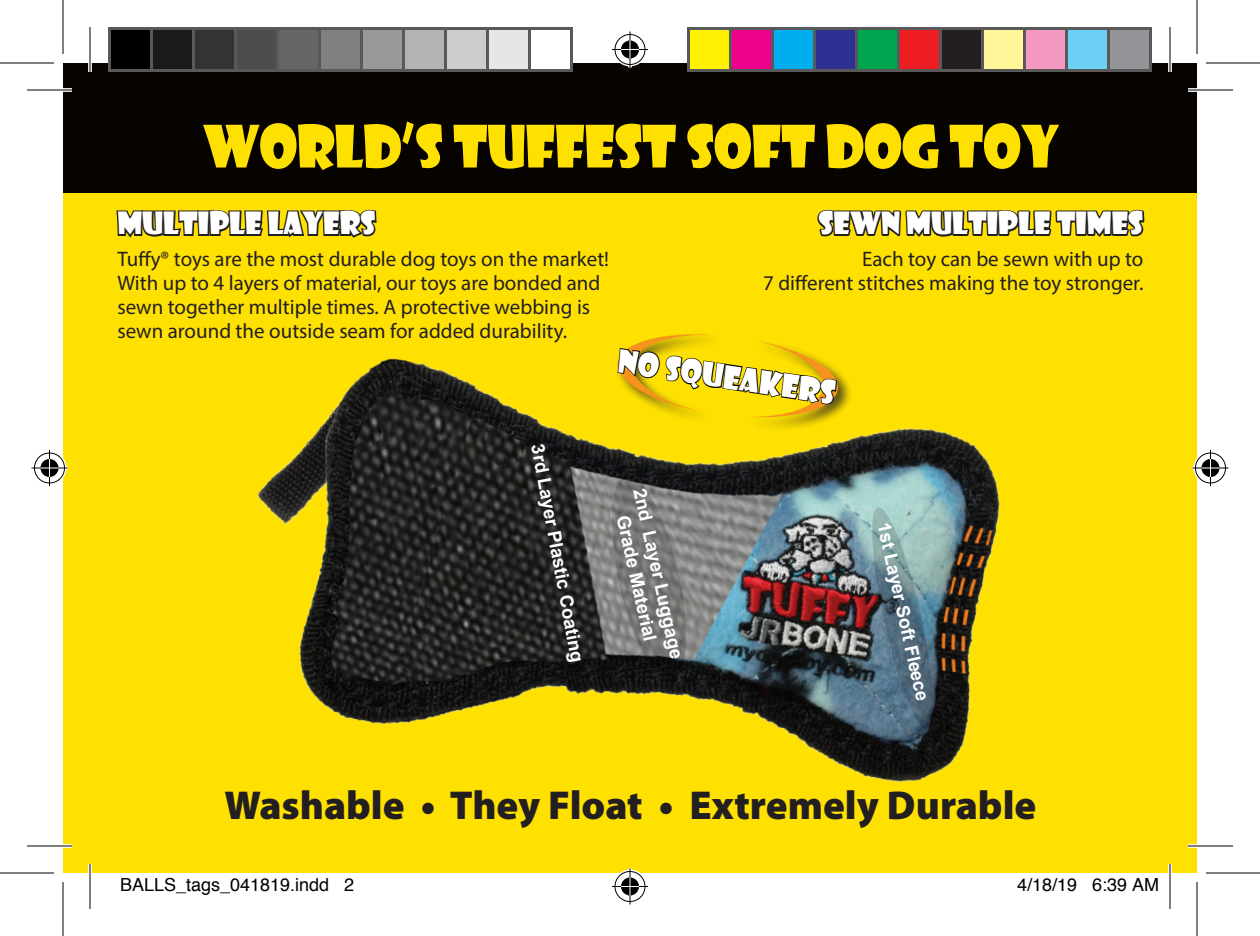
<style>
.page{position:relative;width:1260px;height:936px;background:#fff}
.page>*{position:absolute;margin:0;border:0;box-sizing:border-box;transform-origin:0 0}
.t1{font:57px "Showcard Gothic";letter-spacing:-.01em;color:#ffe101}
.t2{font:900 40.5px "Myriad Pro";color:#231f20}
.t3{font:30.9px "Showcard Gothic";color:#fff}
.t4{font:30px "Showcard Gothic";color:#fff}
.t5{font:21px/24px "Myriad Pro";color:#231f20}
.t6{font:700 18.3px/22.2px "Arial";color:#fff;text-align:center}
.t7{font:18px "Helvetica";color:#000}
</style>
<div class="page">
<div style="left:63px;top:97px;width:1134px;height:776px;background:#ffe101"></div>
<div style="left:63px;top:63px;width:1134px;height:130px;background:#070301"></div>
<img style="left:257px;top:358px;width:743px;height:425px">
<svg style="left:868px;top:505px;width:69px;height:226px;background:#688590"></svg>
<svg style="left:607px;top:472px;width:84px;height:214px;background:#696867"></svg>
<svg style="left:116px;top:209px;width:262px;height:185px"></svg>
<div style="left:615px;top:331px;width:237px;height:101px;background:#231f20;opacity:.75"></div>
<svg style="left:63px;top:88px;width:9px;height:4px"></svg>
<svg style="left:1188px;top:88px;width:9px;height:4px"></svg>
<svg style="left:63px;top:844px;width:9px;height:4px"></svg>
<svg style="left:1188px;top:844px;width:9px;height:4px"></svg>
<svg style="left:88px;top:63px;width:4px;height:9px"></svg>
<svg style="left:88px;top:864px;width:4px;height:9px"></svg>
<svg style="left:1168px;top:63px;width:4px;height:9px"></svg>
<svg style="left:1168px;top:864px;width:4px;height:9px"></svg>
<hr style="left:27px;top:89px;width:45px;height:2px;background:#000">
<hr style="left:1188px;top:89px;width:45px;height:2px;background:#000">
<hr style="left:27px;top:845px;width:45px;height:2px;background:#000">
<hr style="left:1188px;top:845px;width:45px;height:2px;background:#000">
<hr style="left:89px;top:27px;width:2px;height:45px;background:#000">
<hr style="left:89px;top:864px;width:2px;height:45px;background:#000">
<hr style="left:1169px;top:27px;width:2px;height:45px;background:#000">
<hr style="left:1169px;top:864px;width:2px;height:45px;background:#000">
<hr style="left:0;top:62px;width:54px;height:2px;background:#000">
<hr style="left:1206px;top:62px;width:54px;height:2px;background:#000">
<hr style="left:0;top:872px;width:54px;height:2px;background:#000">
<hr style="left:1206px;top:872px;width:54px;height:2px;background:#000">
<hr style="left:62px;top:0;width:2px;height:54px;background:#000">
<hr style="left:62px;top:882px;width:2px;height:54px;background:#000">
<hr style="left:1196px;top:0;width:2px;height:54px;background:#000">
<hr style="left:1196px;top:882px;width:2px;height:54px;background:#000">
<div style="left:613px;top:33px;width:34px;height:33px;border:4px solid #fff;border-radius:50%"></div>
<hr style="left:612px;top:48px;width:36px;height:3px;background:#fff">
<hr style="left:628px;top:32px;width:4px;height:36px;background:#fff">
<div style="left:619px;top:39px;width:22px;height:21px;border:4px solid #fff;border-radius:50%"></div>
<div style="left:615px;top:34px;width:30px;height:31px;border:1px solid #000;border-radius:50%"></div>
<hr style="left:612px;top:49px;width:36px;height:1px;background:#000">
<hr style="left:629px;top:32px;width:2px;height:36px;background:#000">
<svg style="left:615px;top:40px;width:530px;height:380px"></svg>
<div style="left:613px;top:870px;width:34px;height:33px;border:4px solid #fff;border-radius:50%"></div>
<hr style="left:612px;top:885px;width:36px;height:3px;background:#fff">
<svg style="left:628px;top:868px;width:4px;height:35px"></svg>
<div style="left:619px;top:876px;width:22px;height:21px;border:4px solid #fff;border-radius:50%"></div>
<div style="left:615px;top:871px;width:30px;height:31px;border:1px solid #000;border-radius:50%"></div>
<hr style="left:612px;top:886px;width:36px;height:1px;background:#000">
<hr style="left:629px;top:868px;width:2px;height:36px;background:#000">
<svg style="left:621px;top:878px;width:18px;height:18px"></svg>
<div style="left:33px;top:451px;width:33px;height:34px;border:4px solid #fff;border-radius:50%"></div>
<svg style="left:33px;top:466px;width:35px;height:4px"></svg>
<hr style="left:48px;top:450px;width:3px;height:36px;background:#fff">
<div style="left:39px;top:457px;width:21px;height:22px;border:4px solid #fff;border-radius:50%"></div>
<div style="left:34px;top:453px;width:31px;height:30px;border:1px solid #000;border-radius:50%"></div>
<hr style="left:32px;top:467px;width:36px;height:2px;background:#000">
<hr style="left:49px;top:450px;width:1px;height:36px;background:#000">
<svg style="left:40px;top:459px;width:18px;height:18px"></svg>
<div style="left:1194px;top:451px;width:33px;height:34px;border:4px solid #fff;border-radius:50%"></div>
<svg style="left:1192px;top:466px;width:35px;height:4px"></svg>
<hr style="left:1209px;top:450px;width:3px;height:36px;background:#fff">
<div style="left:1200px;top:457px;width:21px;height:22px;border:4px solid #fff;border-radius:50%"></div>
<div style="left:1195px;top:453px;width:31px;height:30px;border:1px solid #000;border-radius:50%"></div>
<hr style="left:1192px;top:467px;width:36px;height:2px;background:#000">
<hr style="left:1210px;top:450px;width:1px;height:36px;background:#000">
<svg style="left:1202px;top:459px;width:18px;height:18px"></svg>
<div style="left:110px;top:28px;width:42px;height:42px;background:#000"></div>
<div style="left:108px;top:27px;width:45px;height:45px;border:3px solid #595959"></div>
<div style="left:152px;top:28px;width:42px;height:42px;background:#1a1a1a"></div>
<div style="left:150px;top:27px;width:45px;height:45px;border:3px solid #595959"></div>
<div style="left:194px;top:28px;width:42px;height:42px;background:#333"></div>
<div style="left:192px;top:27px;width:45px;height:45px;border:3px solid #595959"></div>
<div style="left:236px;top:28px;width:42px;height:42px;background:#4d4d4d"></div>
<div style="left:234px;top:27px;width:45px;height:45px;border:3px solid #595959"></div>
<div style="left:278px;top:28px;width:42px;height:42px;background:#666"></div>
<div style="left:276px;top:27px;width:45px;height:45px;border:3px solid #595959"></div>
<div style="left:320px;top:28px;width:42px;height:42px;background:#808080"></div>
<div style="left:318px;top:27px;width:45px;height:45px;border:3px solid #595959"></div>
<div style="left:362px;top:28px;width:42px;height:42px;background:#999"></div>
<div style="left:360px;top:27px;width:45px;height:45px;border:3px solid #595959"></div>
<div style="left:404px;top:28px;width:42px;height:42px;background:#b3b3b3"></div>
<div style="left:402px;top:27px;width:45px;height:45px;border:3px solid #595959"></div>
<div style="left:446px;top:28px;width:42px;height:42px;background:#ccc"></div>
<div style="left:444px;top:27px;width:45px;height:45px;border:3px solid #595959"></div>
<div style="left:488px;top:28px;width:42px;height:42px;background:#e6e6e6"></div>
<div style="left:486px;top:27px;width:45px;height:45px;border:3px solid #595959"></div>
<div style="left:530px;top:28px;width:42px;height:42px;background:#fff"></div>
<div style="left:528px;top:27px;width:45px;height:45px;border:3px solid #595959"></div>
<div style="left:688px;top:28px;width:42px;height:42px;background:#fff101"></div>
<div style="left:687px;top:27px;width:45px;height:45px;border:3px solid #595959"></div>
<div style="left:730px;top:28px;width:42px;height:42px;background:#ed028c"></div>
<div style="left:729px;top:27px;width:45px;height:45px;border:3px solid #595959"></div>
<div style="left:772px;top:28px;width:42px;height:42px;background:#00aeef"></div>
<div style="left:771px;top:27px;width:45px;height:45px;border:3px solid #595959"></div>
<div style="left:814px;top:28px;width:42px;height:42px;background:#2e3092"></div>
<div style="left:813px;top:27px;width:45px;height:45px;border:3px solid #595959"></div>
<div style="left:856px;top:28px;width:42px;height:42px;background:#00a54f"></div>
<div style="left:855px;top:27px;width:45px;height:45px;border:3px solid #595959"></div>
<div style="left:898px;top:28px;width:42px;height:42px;background:#ee1d23"></div>
<div style="left:897px;top:27px;width:45px;height:45px;border:3px solid #595959"></div>
<div style="left:940px;top:28px;width:42px;height:42px;background:#231f20"></div>
<div style="left:939px;top:27px;width:45px;height:45px;border:3px solid #595959"></div>
<div style="left:982px;top:28px;width:42px;height:42px;background:#fff79a"></div>
<div style="left:981px;top:27px;width:45px;height:45px;border:3px solid #595959"></div>
<div style="left:1024px;top:28px;width:42px;height:42px;background:#f499c2"></div>
<div style="left:1023px;top:27px;width:45px;height:45px;border:3px solid #595959"></div>
<div style="left:1066px;top:28px;width:42px;height:42px;background:#6bcff6"></div>
<div style="left:1065px;top:27px;width:45px;height:45px;border:3px solid #595959"></div>
<div style="left:1108px;top:28px;width:42px;height:42px;background:#939598"></div>
<div style="left:1107px;top:27px;width:45px;height:45px;border:3px solid #595959"></div>
<h1 class="t1" style="left:203px;top:109px;width:858px">WORLD’S TUFFEST SOFT DOG TOY</h1>
<h3 class="t4" style="left:117px;top:203px;width:260px">MULTIPLE LAYERS</h3>
<p class="t5" style="left:117px;top:247px;width:493px">Tuffy® toys are the most durable dog toys on the market!<br>With up to 4 layers of material, our toys are bonded and sewn together multiple times. A protective webbing is sewn around the outside seam for added durability.</p>
<h3 class="t4" style="left:818px;top:203px;width:327px">SEWN MULTIPLE TIMES</h3>
<p class="t5" style="left:763px;top:247px;width:382px;text-align:right">Each toy can be sewn with up to<br>7 different stitches making the toy stronger.</p>
<h3 class="t3" style="left:621px;top:341px;width:221px;rotate:8deg">NO SQUEAKERS</h3>
<p class="t6" style="left:547px;top:442px;width:223px;rotate:79deg">3rd Layer Plastic Coating</p>
<p class="t6" style="left:649px;top:486px;width:176px;rotate:77deg">2nd Layer Luggage<br>Grade Material</p>
<p class="t6" style="left:893px;top:520px;width:184px;rotate:77deg">1st Layer Soft Fleece</p>
<h2 class="t2" style="left:225px;top:778px;width:813px">Washable • They Float • Extremely Durable</h2>
<p class="t7" style="left:120px;top:871px;width:236px">BALLS_tags_041819.indd 2</p>
<p class="t7" style="left:1017px;top:871px;width:144px">4/18/19 6:39 AM</p>
</div>
